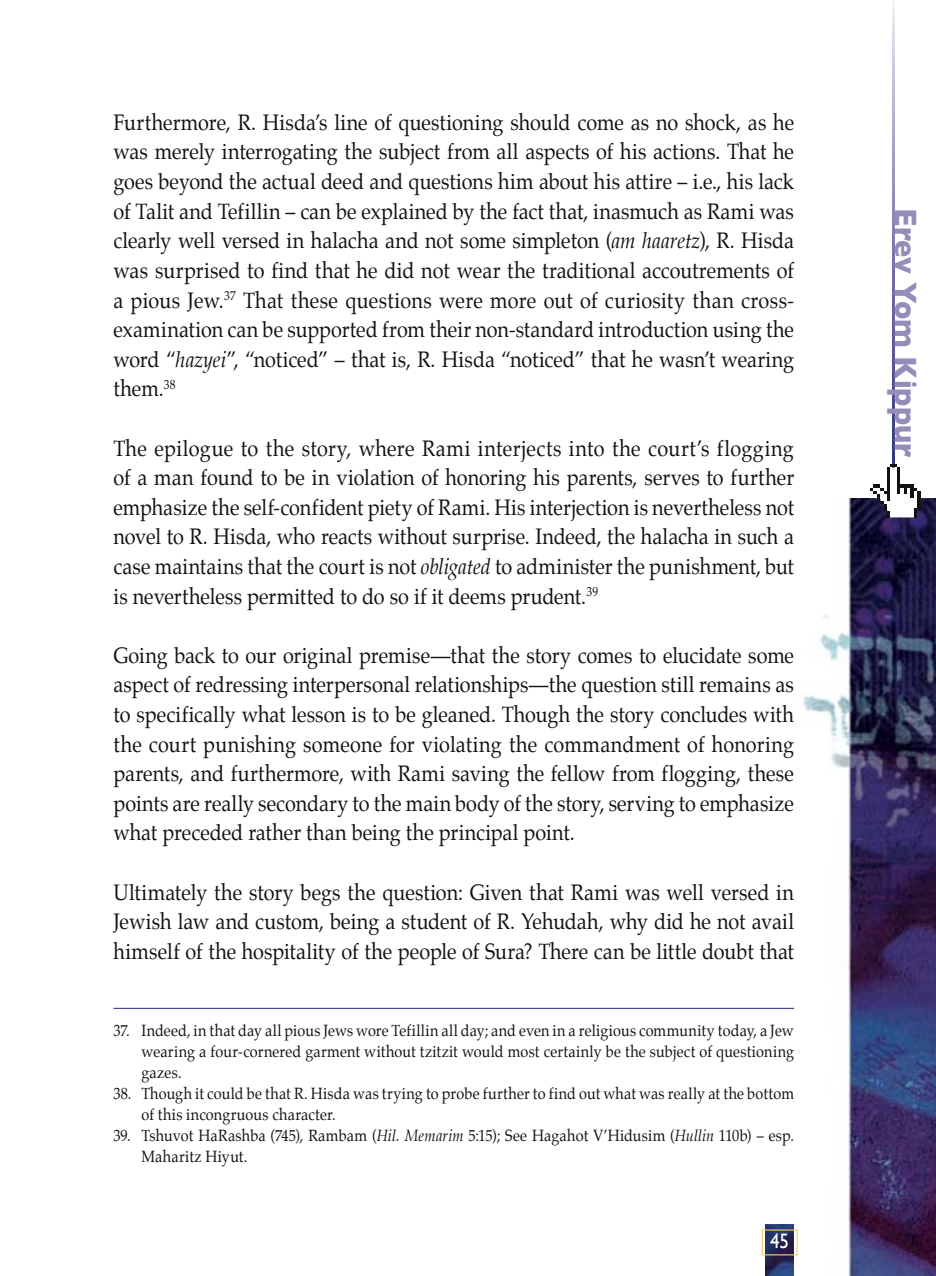
<style>
.page{position:relative;width:936px;height:1276px;background:#fff}
.page>*{position:absolute;margin:0;border:0;box-sizing:border-box;transform-origin:0 0}
.t1{font:700 32px "Gill Sans";color:#928db9;scale:.9 1}
.t2{font:22px/29.6px "Palatino";color:#121212;text-align:justify;scale:.9 1}
.t3{font:21px "Gill Sans";color:#fff;scale:.9 1}
.t4{font:16px/21px "Palatino";letter-spacing:.015em;color:#121212;scale:.9 1}
.s1{font-style:italic}
</style>
<div class="page">
<svg style="left:892px;top:0;width:2px;height:455px"></svg>
<img style="left:783px;top:499px;width:152px;height:777px">
<img style="left:765px;top:1225px;width:29px;height:51px">
<div style="left:761px;top:1229px;width:36px;height:26px;border:1px solid #fad069"></div>
<img style="left:860px;top:455px;width:73px;height:82px">
<hr style="left:113px;top:1008px;width:681px;height:1px;background:#222978">
<p class="t2" style="left:113px;top:107px;width:757px">Furthermore, R. Hisda’s line of questioning should come as no shock, as he was merely interrogating the subject from all aspects of his actions. That he goes beyond the actual deed and questions him about his attire – i.e., his lack of Talit and Tefillin – can be explained by the fact that, inasmuch as Rami was clearly well versed in halacha and not some simpleton (<span class="s1">am haaretz</span>), R. Hisda was surprised to find that he did not wear the traditional accoutrements of a pious Jew.<sup>37</sup> That these questions were more out of curiosity than cross&shy;examination can be supported from their non-standard introduction using the word “<span class="s1">hazyei</span>”, “noticed” – that is, R. Hisda “noticed” that he wasn’t wearing them.<sup>38</sup></p>
<p class="t2" style="left:113px;top:433px;width:757px">The epilogue to the story, where Rami interjects into the court’s flogging of a man found to be in violation of honoring his parents, serves to further emphasize the self-confident piety of Rami. His interjection is nevertheless not novel to R. Hisda, who reacts without surprise. Indeed, the halacha in such a case maintains that the court is not <span class="s1">obligated</span> to administer the punishment, but is nevertheless permitted to do so if it deems prudent.<sup>39</sup></p>
<p class="t2" style="left:113px;top:640px;width:757px">Going back to our original premise—that the story comes to elucidate some aspect of redressing interpersonal relationships—the question still remains as to specifically what lesson is to be gleaned. Though the story concludes with the court punishing someone for violating the commandment of honoring parents, and furthermore, with Rami saving the fellow from flogging, these points are really secondary to the main body of the story, serving to emphasize what preceded rather than being the principal point.</p>
<p class="t2" style="left:113px;top:877px;width:757px">Ultimately the story begs the question: Given that Rami was well versed in Jewish law and custom, being a student of R. Yehudah, why did he not avail himself of the hospitality of the people of Sura? There can be little doubt that</p>
<p class="t4" style="left:141px;top:1020px;width:726px;text-align:justify;text-indent:-28px">37. Indeed, in that day all pious Jews wore Tefillin all day; and even in a religious community today, a Jew wearing a four-cornered garment without tzitzit would most certainly be the subject of questioning gazes.</p>
<p class="t4" style="left:141px;top:1083px;width:726px;text-indent:-28px">38. Though it could be that R. Hisda was trying to probe further to find out what was really at the bottom of this incongruous character.</p>
<p class="t4" style="left:141px;top:1125px;width:726px;text-indent:-28px">39. Tshuvot HaRashba (745), Rambam (<span class="s1">Hil. Memarim</span> 5:15); See Hagahot V’Hidusim (<span class="s1">Hullin</span> 110b) – esp.<br>Maharitz Hiyut.</p>
<p class="t3" style="left:770px;top:1228px;width:22px">45</p>
<h1 class="t1" style="left:924px;top:208px;width:279px;rotate:90deg">Erev Yom Kippur</h1>
</div>
